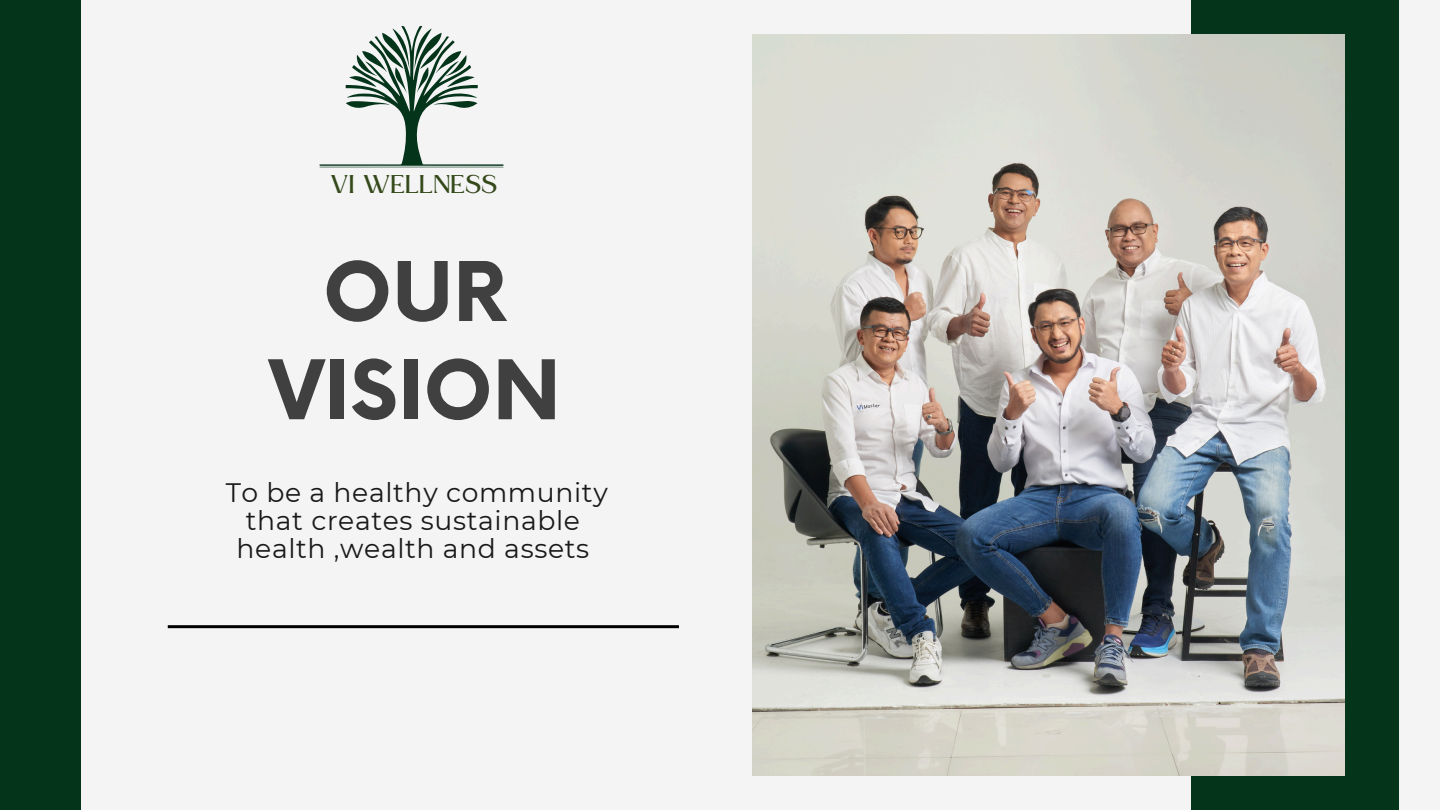
<style>
.page{position:relative;width:1440px;height:810px;background:#f4f4f4}
.page>*{position:absolute;margin:0;border:0;box-sizing:border-box;transform-origin:0 0}
.t1{font:700 80px/98.2px "Now";color:#404040;text-align:center}
.t2{font:26.6px/28px "Montserrat";letter-spacing:.025em;color:#191919;text-align:center}
.t3{font:23.9px "Kingred Serif";color:#34491a}
</style>
<div class="page">
<div style="left:1191px;top:0;width:207px;height:810px;background:#043419"></div>
<div style="left:0;top:0;width:81px;height:810px;background:#043419"></div>
<hr style="left:168px;top:625px;width:511px;height:3px;background:#000">
<img style="left:752px;top:35px;width:592px;height:740px">
<svg style="left:319px;top:26px;width:185px;height:141px"></svg>
<h2 class="t3" style="left:331px;top:175px;width:169px">VI WELLNESS</h2>
<h1 class="t1" style="left:269px;top:248px;width:293px">OUR<br>VISION</h1>
<p class="t2" style="left:226px;top:479px;width:384px">To be a healthy community that creates sustainable health ,wealth and assets</p>
</div>
